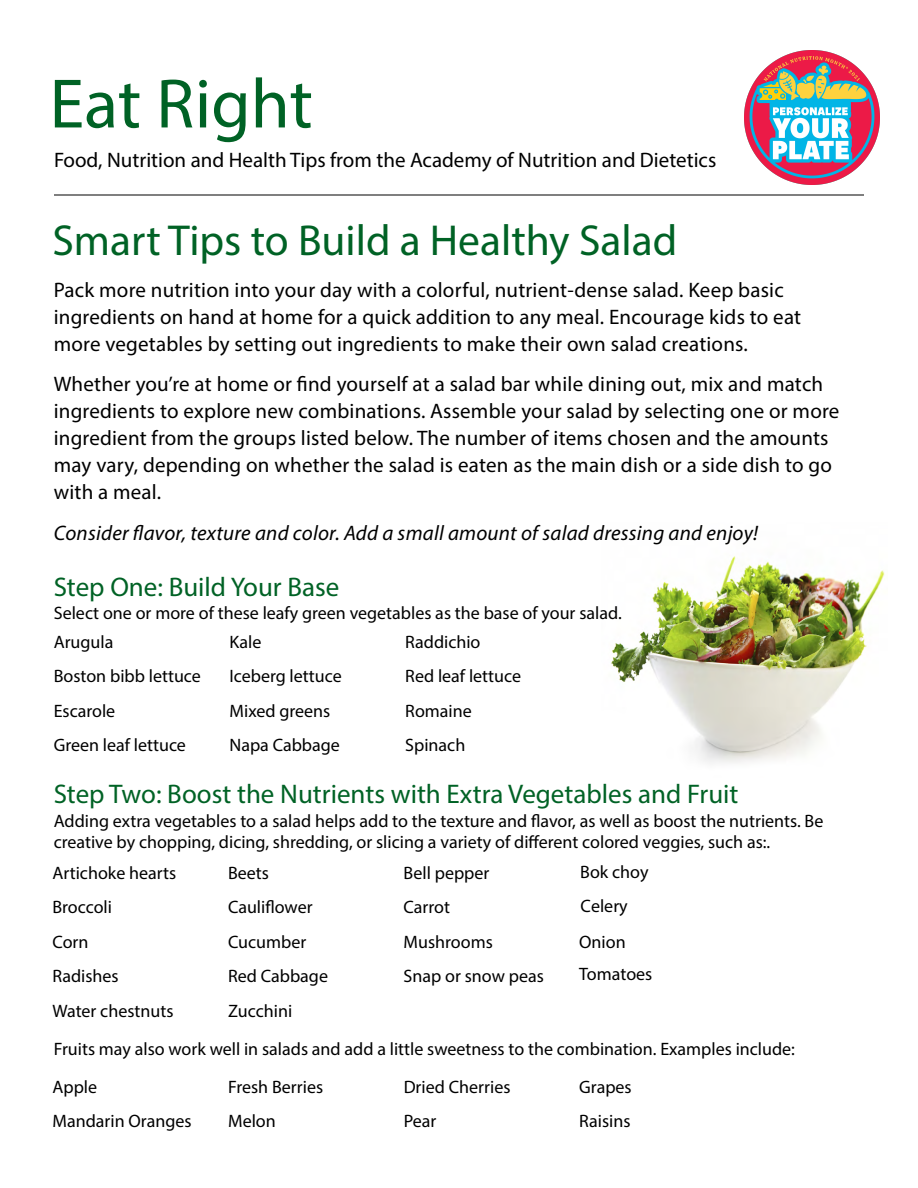
<style>
.page{position:relative;width:918px;height:1188px;background:#fff}
.page>*{position:absolute;margin:0;border:0;box-sizing:border-box;transform-origin:0 0}
.t1{font:70.5px "Myriad Pro";color:#006225}
.t2{font:43.5px "Myriad Pro";color:#006225}
.t3{font:27px "Myriad Pro";color:#006225}
.t4{font:21px/27px "Myriad Pro";letter-spacing:.01em;color:#000}
.t5{font:italic 21px "Myriad Pro";letter-spacing:.01em;color:#000}
.t6{font:18px/34.5px "Myriad Pro";color:#000}
</style>
<div class="page">
<img style="left:611px;top:556px;width:274px;height:207px">
<hr style="left:54px;top:195px;width:810px;height:1px;background:#000">
<img style="left:744px;top:50px;width:135px;height:135px">
<h1 class="t1" style="left:50px;top:60px;width:265px">Eat Right</h1>
<p class="t4" style="left:54px;top:146px;width:664px">Food, Nutrition and Health Tips from the Academy of Nutrition and Dietetics</p>
<h2 class="t2" style="left:52px;top:214px;width:626px">Smart Tips to Build a Healthy Salad</h2>
<p class="t4" style="left:54px;top:276px;width:749px">Pack more nutrition into your day with a colorful, nutrient-dense salad. Keep basic ingredients on hand at home for a quick addition to any meal. Encourage kids to eat more vegetables by setting out ingredients to make their own salad creations.</p>
<p class="t4" style="left:54px;top:370px;width:787px">Whether you’re at home or find yourself at a salad bar while dining out, mix and match ingredients to explore new combinations. Assemble your salad by selecting one or more ingredient from the groups listed below. The number of items chosen and the amounts may vary, depending on whether the salad is eaten as the main dish or a side dish to go with a meal.</p>
<p class="t5" style="left:54px;top:520px;width:706px">Consider flavor, texture and color. Add a small amount of salad dressing and enjoy!</p>
<h3 class="t3" style="left:54px;top:570px;width:287px">Step One: Build Your Base</h3>
<p class="t6" style="left:54px;top:596px;width:570px">Select one or more of these leafy green vegetables as the base of your salad.</p>
<p class="t6" style="left:54px;top:624px;width:149px">Arugula<br>Boston bibb lettuce<br>Escarole<br>Green leaf lettuce</p>
<p class="t6" style="left:230px;top:624px;width:114px">Kale<br>Iceberg lettuce<br>Mixed greens<br>Napa Cabbage</p>
<p class="t6" style="left:405px;top:624px;width:117px">Raddichio<br>Red leaf lettuce<br>Romaine<br>Spinach</p>
<h3 class="t3" style="left:54px;top:778px;width:686px">Step Two: Boost the Nutrients with Extra Vegetables and Fruit</h3>
<p class="t6" style="left:54px;top:810px;width:771px;line-height:21px">Adding extra vegetables to a salad helps add to the texture and flavor, as well as boost the nutrients. Be creative by chopping, dicing, shredding, or slicing a variety of different colored veggies, such as:.</p>
<p class="t6" style="left:53px;top:855px;width:125px">Artichoke hearts<br>Broccoli<br>Corn<br>Radishes<br>Water chestnuts</p>
<p class="t6" style="left:228px;top:855px;width:101px">Beets<br>Cauliflower<br>Cucumber<br>Red Cabbage<br>Zucchini</p>
<p class="t6" style="left:404px;top:855px;width:142px">Bell pepper<br>Carrot<br>Mushrooms<br>Snap or snow peas</p>
<p class="t6" style="left:580px;top:854px;width:70px">Bok choy</p>
<p class="t6" style="left:581px;top:888px;width:49px">Celery</p>
<p class="t6" style="left:579px;top:925px;width:75px;line-height:32.4px">Onion<br>Tomatoes</p>
<p class="t6" style="left:54px;top:1032px;width:743px">Fruits may also work well in salads and add a little sweetness to the combination. Examples include:</p>
<p class="t6" style="left:53px;top:1069px;width:141px">Apple<br>Mandarin Oranges</p>
<p class="t6" style="left:228px;top:1069px;width:97px">Fresh Berries<br>Melon</p>
<p class="t6" style="left:404px;top:1069px;width:108px">Dried Cherries<br>Pear</p>
<p class="t6" style="left:579px;top:1069px;width:54px">Grapes<br>Raisins</p>
</div>
